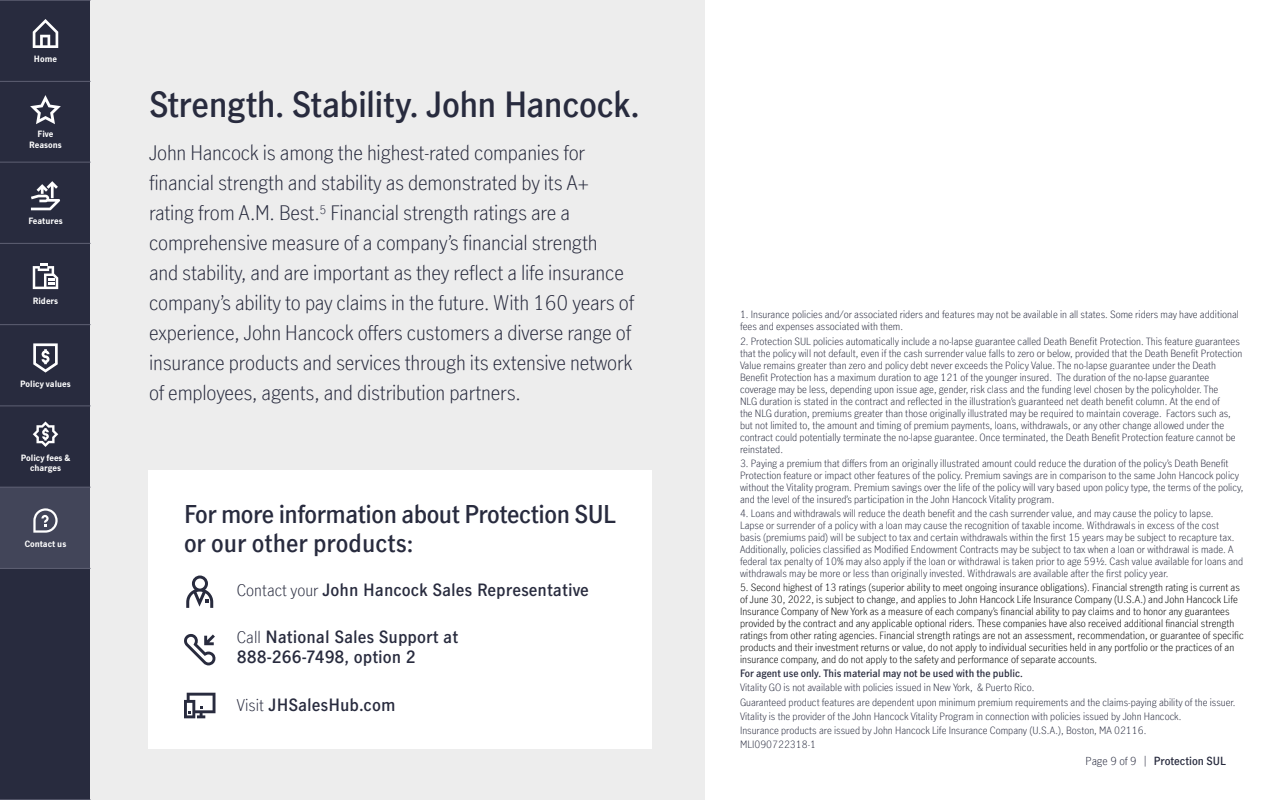
<style>
.page{position:relative;width:1280px;height:800px;background:#fff}
.page>*{position:absolute;margin:0;border:0;box-sizing:border-box;transform-origin:0 0}
.t1{font:600 34px "Manulife JH Sans Optimized";letter-spacing:-.02em;color:#282b3e}
.t2{font:600 24px/28.8px "Manulife JH Sans Optimized";letter-spacing:-.02em;color:#282b3e}
.t3{font:300 20px/30px "Manulife JH Sans Optimized";letter-spacing:-.01em;color:#282b3e}
.t4{font:600 16px/20px "Manulife JH Sans";color:#282b3e}
.t5{font:600 11px "Manulife JH Sans Optimized";color:#282b3e}
.t6{font:300 10px/12px "Manulife JH Sans Optimized";color:#282b3e}
.t7{font:300 10px/12px "Manulife JH Sans Optimized";color:#000}
.t8{font:600 10px "Manulife JH Sans Optimized";color:#282b3e}
.t9{font:700 8.5px/10.2px "Manulife JH Sans Optimized";color:#fff;text-align:center}
.s1{font-family:"Manulife JH Sans Optimized";font-weight:300}
.s2{font-weight:300}
</style>
<div class="page">
<div style="left:0;top:0;width:90px;height:800px;background:#282b3e"></div>
<div style="left:90px;top:0;width:615px;height:800px;background:#ededed"></div>
<div style="left:148px;top:470px;width:504px;height:279px;background:#fff"></div>
<svg style="left:186px;top:576px;width:27px;height:32px"></svg>
<svg style="left:184px;top:634px;width:32px;height:31px"></svg>
<svg style="left:184px;top:693px;width:32px;height:25px"></svg>
<div style="left:0;top:487px;width:90px;height:81px;background:#424559"></div>
<hr style="left:0;top:81px;width:91px;height:1px;background:#5e6073">
<hr style="left:0;top:0;width:91px;height:1px;background:#5e6073">
<hr style="left:0;top:162px;width:91px;height:1px;background:#5e6073">
<hr style="left:0;top:243px;width:91px;height:1px;background:#5e6073">
<hr style="left:0;top:324px;width:91px;height:1px;background:#5e6073">
<hr style="left:0;top:406px;width:91px;height:1px;background:#5e6073">
<hr style="left:0;top:487px;width:91px;height:1px;background:#5e6073">
<hr style="left:0;top:568px;width:91px;height:1px;background:#5e6073">
<hr style="left:0;top:799px;width:91px;height:1px;background:#5e6073">
<svg style="left:33px;top:343px;width:25px;height:30px"></svg>
<svg style="left:33px;top:19px;width:25px;height:29px"></svg>
<svg style="left:30px;top:95px;width:31px;height:29px"></svg>
<svg style="left:33px;top:421px;width:25px;height:26px"></svg>
<svg style="left:31px;top:181px;width:29px;height:29px"></svg>
<svg style="left:33px;top:264px;width:25px;height:25px"></svg>
<svg style="left:33px;top:508px;width:25px;height:25px"></svg>
<p class="t9" style="left:34px;top:53px;width:25px">Home</p>
<p class="t9" style="left:29px;top:129px;width:34px">Five<br>Reasons</p>
<p class="t9" style="left:28px;top:215px;width:36px">Features</p>
<p class="t9" style="left:33px;top:296px;width:27px">Riders</p>
<p class="t9" style="left:20px;top:378px;width:52px">Policy values</p>
<p class="t9" style="left:21px;top:452px;width:51px">Policy fees &amp; charges</p>
<p class="t9" style="left:25px;top:538px;width:43px">Contact us</p>
<h1 class="t1" style="left:149px;top:81px;width:492px">Strength. Stability. John Hancock.</h1>
<p class="t3" style="left:149px;top:137px;width:487px">John Hancock is among the highest-rated companies for financial strength and stability as demonstrated by its A+ rating from A.M. Best.<sup>5</sup> Financial strength ratings are a comprehensive measure of a company’s financial strength<br>and stability, and are important as they reflect a life insurance company’s ability to pay claims in the future. With 160 years of experience, John Hancock offers customers a diverse range of insurance products and services through its extensive network of employees, agents, and distribution partners.</p>
<h2 class="t2" style="left:184px;top:499px;width:433px">For more information about Protection SUL or our other products:</h2>
<h3 class="t4" style="left:237px;top:579px;width:354px"><span class="s1">Contact your</span> John Hancock Sales Representative</h3>
<h3 class="t4" style="left:237px;top:626px;width:223px"><span class="s1">Call</span> National Sales Support at<br>888-266-7498, option 2</h3>
<h3 class="t4" style="left:237px;top:694px;width:160px"><span class="s1">Visit</span> JHSalesHub.com</h3>
<p class="t6" style="left:740px;top:308px;width:501px">1. Insurance policies and/or associated riders and features may not be available in all states. Some riders may have additional fees and expenses associated with them.</p>
<p class="t6" style="left:740px;top:335px;width:504px">2. Protection SUL policies automatically include a no-lapse guarantee called Death Benefit Protection. This feature guarantees that the policy will not default, even if the cash surrender value falls to zero or below, provided that the Death Benefit Protection Value remains greater than zero and policy debt never exceeds the Policy Value. The no-lapse guarantee under the Death Benefit Protection has a maximum duration to age 121 of the younger insured. The duration of the no-lapse guarantee coverage may be less, depending upon issue age, gender, risk class and the funding level chosen by the policyholder. The<br>NLG duration is stated in the contract and reflected in the illustration’s guaranteed net death benefit column. At the end of<br>the NLG duration, premiums greater than those originally illustrated may be required to maintain coverage. Factors such as, but not limited to, the amount and timing of premium payments, loans, withdrawals, or any other change allowed under the contract could potentially terminate the no-lapse guarantee. Once terminated, the Death Benefit Protection feature cannot be reinstated.</p>
<p class="t6" style="left:740px;top:457px;width:505px">3. Paying a premium that differs from an originally illustrated amount could reduce the duration of the policy’s Death Benefit Protection feature or impact other features of the policy. Premium savings are in comparison to the same John Hancock policy without the Vitality program. Premium savings over the life of the policy will vary based upon policy type, the terms of the policy, and the level of the insured’s participation in the John Hancock Vitality program.</p>
<p class="t6" style="left:740px;top:507px;width:505px">4. Loans and withdrawals will reduce the death benefit and the cash surrender value, and may cause the policy to lapse.<br>Lapse or surrender of a policy with a loan may cause the recognition of taxable income. Withdrawals in excess of the cost<br>basis (premiums paid) will be subject to tax and certain withdrawals within the first 15 years may be subject to recapture tax.<br>Additionally, policies classified as Modified Endowment Contracts may be subject to tax when a loan or withdrawal is made. A federal tax penalty of 10% may also apply if the loan or withdrawal is taken prior to age 591/2. Cash value available for loans and withdrawals may be more or less than originally invested. Withdrawals are available after the first policy year.</p>
<p class="t7" style="left:740px;top:581px;width:505px">5. Second highest of 13 ratings (superior ability to meet ongoing insurance obligations). Financial strength rating is current as of June 30, 2022, is subject to change, and applies to John Hancock Life Insurance Company (U.S.A.) and John Hancock Life Insurance Company of New York as a measure of each company’s financial ability to pay claims and to honor any guarantees provided by the contract and any applicable optional riders. These companies have also received additional financial strength ratings from other rating agencies. Financial strength ratings are not an assessment, recommendation, or guarantee of specific products and their investment returns or value, do not apply to individual securities held in any portfolio or the practices of an insurance company, and do not apply to the safety and performance of separate accounts.</p>
<p class="t8" style="left:740px;top:667px;width:284px">For agent use only. This material may not be used with the public.</p>
<p class="t6" style="left:740px;top:680px;width:497px;line-height:14.2px">Vitality GO is not available with policies issued in New York, &amp; Puerto Rico.<br>Guaranteed product features are dependent upon minimum premium requirements and the claims-paying ability of the issuer.<br>Vitality is the provider of the John Hancock Vitality Program in connection with policies issued by John Hancock.<br>Insurance products are issued by John Hancock Life Insurance Company (U.S.A.), Boston, MA 02116.<br>MLI090722318-1</p>
<p class="t5" style="left:1086px;top:753px;width:142px"><span class="s2">Page 9 of 9 |</span> Protection SUL</p>
</div>
